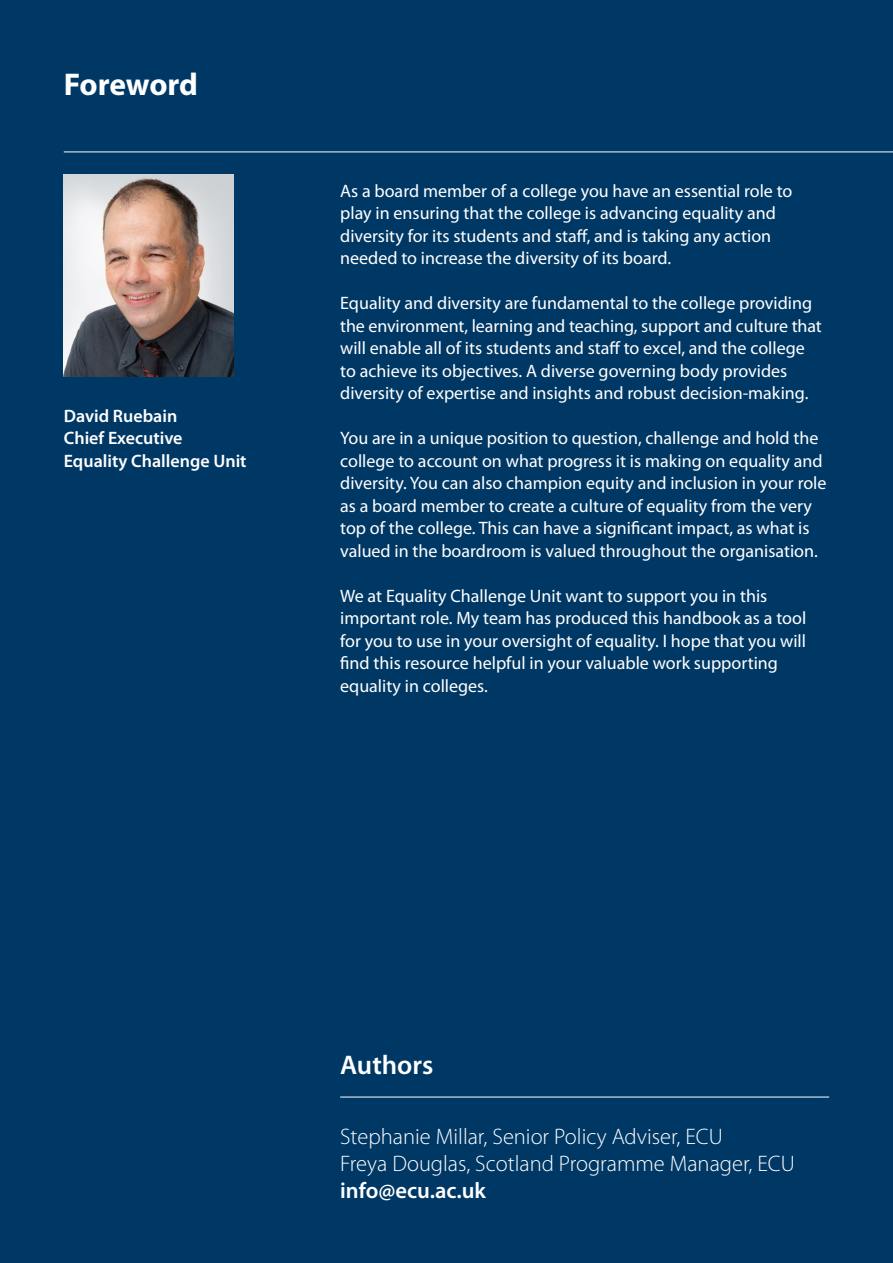
<style>
.page{position:relative;width:893px;height:1263px;background:#003865}
.page>*{position:absolute;margin:0;border:0;box-sizing:border-box;transform-origin:0 0}
.t1{font:700 31.5px "Myriad Pro";letter-spacing:-.01em;color:#fff}
.t2{font:600 27px "Myriad Pro";color:#fff}
.t3{font:300 22.5px/27px "Myriad Pro";color:#fff}
.t4{font:600 22.5px "Myriad Pro";color:#fff}
.t5{font:18px/22.5px "Myriad Pro";color:#fff}
.t6{font:600 18px/22.5px "Myriad Pro";color:#fff}
</style>
<div class="page">
<hr style="left:340px;top:1097px;width:489px;height:1px;background:#fff">
<hr style="left:64px;top:152px;width:829px;height:1px;background:#fff">
<img style="left:64px;top:174px;width:170px;height:203px">
<h1 class="t1" style="left:64px;top:67px;width:136px">Foreword</h1>
<p class="t6" style="left:64px;top:405px;width:184px">David Ruebain<br>Chief Executive<br>Equality Challenge Unit</p>
<p class="t5" style="left:340px;top:180px;width:454px">As a board member of a college you have an essential role to play in ensuring that the college is advancing equality and diversity for its students and staff, and is taking any action needed to increase the diversity of its board.</p>
<p class="t5" style="left:340px;top:292px;width:483px">Equality and diversity are fundamental to the college providing the environment, learning and teaching, support and culture that will enable all of its students and staff to excel, and the college to achieve its objectives. A diverse governing body provides diversity of expertise and insights and robust decision-making.</p>
<p class="t5" style="left:340px;top:427px;width:488px">You are in a unique position to question, challenge and hold the college to account on what progress it is making on equality and diversity. You can also champion equity and inclusion in your role as a board member to create a culture of equality from the very top of the college. This can have a significant impact, as what is valued in the boardroom is valued throughout the organisation.</p>
<p class="t5" style="left:340px;top:585px;width:468px">We at Equality Challenge Unit want to support you in this important role. My team has produced this handbook as a tool for you to use in your oversight of equality. I hope that you will find this resource helpful in your valuable work supporting equality in colleges.</p>
<h2 class="t2" style="left:340px;top:1050px;width:95px">Authors</h2>
<p class="t3" style="left:340px;top:1123px;width:456px">Stephanie Millar, Senior Policy Adviser, ECU<br>Freya Douglas, Scotland Programme Manager, ECU</p>
<p class="t4" style="left:340px;top:1178px;width:147px">info@ecu.ac.uk</p>
</div>
